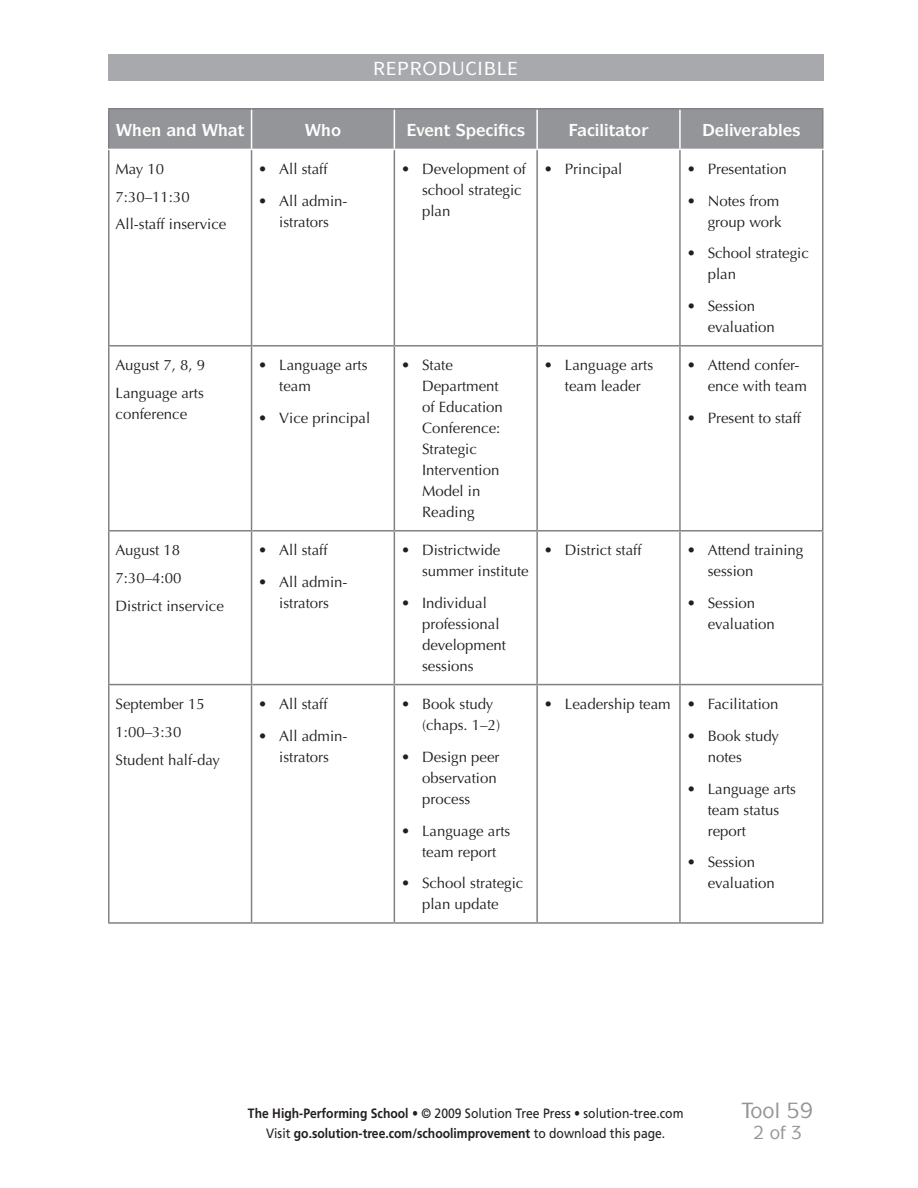
<style>
.page{position:relative;width:918px;height:1188px;background:#fff}
.page>*{position:absolute;margin:0;border:0;box-sizing:border-box;transform-origin:0 0}
.Tool_Number_footer{font:500 21px "Itc Symbol";color:#939598}
.Table_Heading_1{font:700 16.5px "Itc Symbol";color:#fff}
.Table_Body_Text_Roma{font:15px/21px "Optima LT Std";color:#231f20}
.t1{font:13.5px/19.5px "Frutiger LT Std";color:#231f20;text-align:center;scale:.9 1}
.s1{font-weight:700}
</style>
<div class="page">
<div style="left:108px;top:54px;width:716px;height:27px;background:#a8a9ad"></div>
<hr style="left:108px;top:150px;width:2px;height:195px;background:#808285">
<hr style="left:251px;top:150px;width:1px;height:195px;background:#808285">
<hr style="left:108px;top:345px;width:144px;height:2px;background:#808285">
<hr style="left:108px;top:347px;width:2px;height:183px;background:#808285">
<hr style="left:251px;top:347px;width:1px;height:183px;background:#808285">
<hr style="left:108px;top:530px;width:144px;height:2px;background:#808285">
<hr style="left:108px;top:532px;width:2px;height:152px;background:#808285">
<hr style="left:251px;top:532px;width:1px;height:152px;background:#808285">
<hr style="left:108px;top:684px;width:144px;height:1px;background:#808285">
<hr style="left:108px;top:685px;width:2px;height:237px;background:#808285">
<hr style="left:251px;top:685px;width:1px;height:237px;background:#808285">
<hr style="left:108px;top:922px;width:144px;height:2px;background:#808285">
<hr style="left:394px;top:150px;width:1px;height:195px;background:#808285">
<hr style="left:536px;top:150px;width:2px;height:195px;background:#808285">
<hr style="left:679px;top:150px;width:2px;height:195px;background:#808285">
<hr style="left:822px;top:150px;width:2px;height:195px;background:#808285">
<hr style="left:252px;top:345px;width:142px;height:2px;background:#808285">
<hr style="left:394px;top:345px;width:143px;height:2px;background:#808285">
<hr style="left:394px;top:347px;width:1px;height:183px;background:#808285">
<hr style="left:537px;top:345px;width:143px;height:2px;background:#808285">
<hr style="left:536px;top:347px;width:2px;height:183px;background:#808285">
<hr style="left:680px;top:345px;width:143px;height:2px;background:#808285">
<hr style="left:679px;top:347px;width:2px;height:183px;background:#808285">
<hr style="left:822px;top:347px;width:2px;height:183px;background:#808285">
<hr style="left:252px;top:530px;width:142px;height:2px;background:#808285">
<hr style="left:394px;top:530px;width:143px;height:2px;background:#808285">
<hr style="left:394px;top:532px;width:1px;height:152px;background:#808285">
<hr style="left:537px;top:530px;width:143px;height:2px;background:#808285">
<hr style="left:536px;top:532px;width:2px;height:152px;background:#808285">
<hr style="left:680px;top:530px;width:143px;height:2px;background:#808285">
<hr style="left:679px;top:532px;width:2px;height:152px;background:#808285">
<hr style="left:822px;top:532px;width:2px;height:152px;background:#808285">
<hr style="left:252px;top:684px;width:142px;height:1px;background:#808285">
<hr style="left:394px;top:684px;width:143px;height:1px;background:#808285">
<hr style="left:394px;top:685px;width:1px;height:237px;background:#808285">
<hr style="left:537px;top:684px;width:143px;height:1px;background:#808285">
<hr style="left:536px;top:685px;width:2px;height:237px;background:#808285">
<hr style="left:680px;top:684px;width:143px;height:1px;background:#808285">
<hr style="left:679px;top:685px;width:2px;height:237px;background:#808285">
<hr style="left:822px;top:685px;width:2px;height:237px;background:#808285">
<hr style="left:252px;top:922px;width:142px;height:2px;background:#808285">
<hr style="left:394px;top:922px;width:143px;height:2px;background:#808285">
<hr style="left:537px;top:922px;width:143px;height:2px;background:#808285">
<hr style="left:680px;top:922px;width:143px;height:2px;background:#808285">
<hr style="left:108px;top:108px;width:144px;height:2px;background:#808285">
<hr style="left:108px;top:109px;width:2px;height:40px;background:#808285">
<hr style="left:252px;top:108px;width:142px;height:2px;background:#808285">
<hr style="left:394px;top:108px;width:143px;height:2px;background:#808285">
<hr style="left:537px;top:108px;width:143px;height:2px;background:#808285">
<hr style="left:680px;top:108px;width:143px;height:2px;background:#808285">
<hr style="left:822px;top:109px;width:2px;height:40px;background:#808285">
<div style="left:109px;top:109px;width:714px;height:40px;background:#939598"></div>
<p class="Table_Body_Text_Roma" style="left:116px;top:159px;width:50px">May 10</p>
<p class="Table_Body_Text_Roma" style="left:116px;top:186px;width:76px">7:30–11:30</p>
<p class="Table_Body_Text_Roma" style="left:116px;top:214px;width:112px">All-staff inservice</p>
<p class="Table_Body_Text_Roma" style="left:116px;top:355px;width:91px">August 7, 8, 9</p>
<p class="Table_Body_Text_Roma" style="left:116px;top:383px;width:90px">Language arts conference</p>
<p class="Table_Body_Text_Roma" style="left:116px;top:540px;width:66px">August 18</p>
<p class="Table_Body_Text_Roma" style="left:116px;top:568px;width:67px">7:30–4:00</p>
<p class="Table_Body_Text_Roma" style="left:116px;top:595px;width:110px">District inservice</p>
<p class="Table_Body_Text_Roma" style="left:116px;top:694px;width:91px">September 15</p>
<p class="Table_Body_Text_Roma" style="left:116px;top:721px;width:67px">1:00–3:30</p>
<p class="Table_Body_Text_Roma" style="left:116px;top:749px;width:106px">Student half-day</p>
<p class="Table_Heading_1" style="left:417px;top:119px;width:35px">❖ ■▼</p>
<p class="Table_Heading_1" style="left:600px;top:119px;width:43px">●▼ ▼□</p>
<p class="Table_Body_Text_Roma" style="left:258px;top:159px;width:71px">• All staff</p>
<p class="Table_Body_Text_Roma" style="left:258px;top:190px;width:91px;text-align:center">• All admin&shy;istrators</p>
<p class="Table_Body_Text_Roma" style="left:422px;top:159px;width:106px;text-indent:-21px">• Development of school strategic plan</p>
<p class="Table_Body_Text_Roma" style="left:544px;top:159px;width:80px">• Principal</p>
<p class="Table_Body_Text_Roma" style="left:687px;top:159px;width:102px">• Presentation</p>
<p class="Table_Body_Text_Roma" style="left:687px;top:190px;width:97px;text-align:right">• Notes from group work</p>
<p class="Table_Body_Text_Roma" style="left:708px;top:243px;width:103px;text-indent:-21px">• School strategic plan</p>
<p class="Table_Body_Text_Roma" style="left:708px;top:296px;width:69px;text-indent:-21px">• Session evaluation</p>
<p class="Table_Body_Text_Roma" style="left:279px;top:355px;width:90px;text-indent:-21px">• Language arts team</p>
<p class="Table_Body_Text_Roma" style="left:258px;top:408px;width:113px">• Vice principal</p>
<p class="Table_Body_Text_Roma" style="left:422px;top:355px;width:82px;text-indent:-21px">• State<br>Department of Education<br>Conference:<br>Strategic<br>Intervention<br>Model in<br>Reading</p>
<p class="Table_Body_Text_Roma" style="left:544px;top:355px;width:111px;text-align:center">• Language arts team leader</p>
<p class="Table_Body_Text_Roma" style="left:708px;top:355px;width:101px;text-indent:-21px">• Attend confer&shy;ence with team</p>
<p class="Table_Body_Text_Roma" style="left:687px;top:408px;width:116px">• Present to staff</p>
<p class="Table_Body_Text_Roma" style="left:258px;top:540px;width:71px">• All staff</p>
<p class="Table_Body_Text_Roma" style="left:258px;top:572px;width:91px;text-align:center">• All admin&shy;istrators</p>
<p class="Table_Body_Text_Roma" style="left:422px;top:540px;width:108px;text-indent:-21px">• Districtwide summer institute</p>
<p class="Table_Body_Text_Roma" style="left:422px;top:593px;width:86px;text-indent:-21px">• Individual professional development sessions</p>
<p class="Table_Body_Text_Roma" style="left:544px;top:540px;width:99px">• District staff</p>
<p class="Table_Body_Text_Roma" style="left:708px;top:540px;width:97px;text-indent:-21px">• Attend training session</p>
<p class="Table_Body_Text_Roma" style="left:708px;top:593px;width:69px;text-indent:-21px">• Session evaluation</p>
<p class="Table_Body_Text_Roma" style="left:258px;top:694px;width:71px">• All staff</p>
<p class="Table_Body_Text_Roma" style="left:258px;top:726px;width:91px;text-align:center">• All admin&shy;istrators</p>
<p class="Table_Body_Text_Roma" style="left:422px;top:694px;width:80px;text-indent:-21px">• Book study (chaps. 1–2)</p>
<p class="Table_Body_Text_Roma" style="left:422px;top:747px;width:79px;text-indent:-21px">• Design peer observation process</p>
<p class="Table_Body_Text_Roma" style="left:401px;top:820px;width:111px;text-align:center">• Language arts team report</p>
<p class="Table_Body_Text_Roma" style="left:401px;top:873px;width:124px;text-align:center">• School strategic plan update</p>
<p class="Table_Body_Text_Roma" style="left:544px;top:694px;width:128px">• Leadership team</p>
<p class="Table_Body_Text_Roma" style="left:687px;top:694px;width:93px">• Facilitation</p>
<p class="Table_Body_Text_Roma" style="left:708px;top:726px;width:73px;text-indent:-21px">• Book study notes</p>
<p class="Table_Body_Text_Roma" style="left:708px;top:778px;width:90px;text-indent:-21px">• Language arts team status report</p>
<p class="Table_Body_Text_Roma" style="left:708px;top:852px;width:69px;text-indent:-21px">• Session evaluation</p>
<p class="t1" style="left:248px;top:1104px;width:485px"><span class="s1">The High-Performing School •</span> © 2009 Solution Tree Press • solution-tree.com<br>Visit <span class="s1">go.solution-tree.com/schoolimprovement</span> to download this page.</p>
<p class="Tool_Number_footer" style="left:751px;top:1097px;width:31px">□□●</p>
</div>
